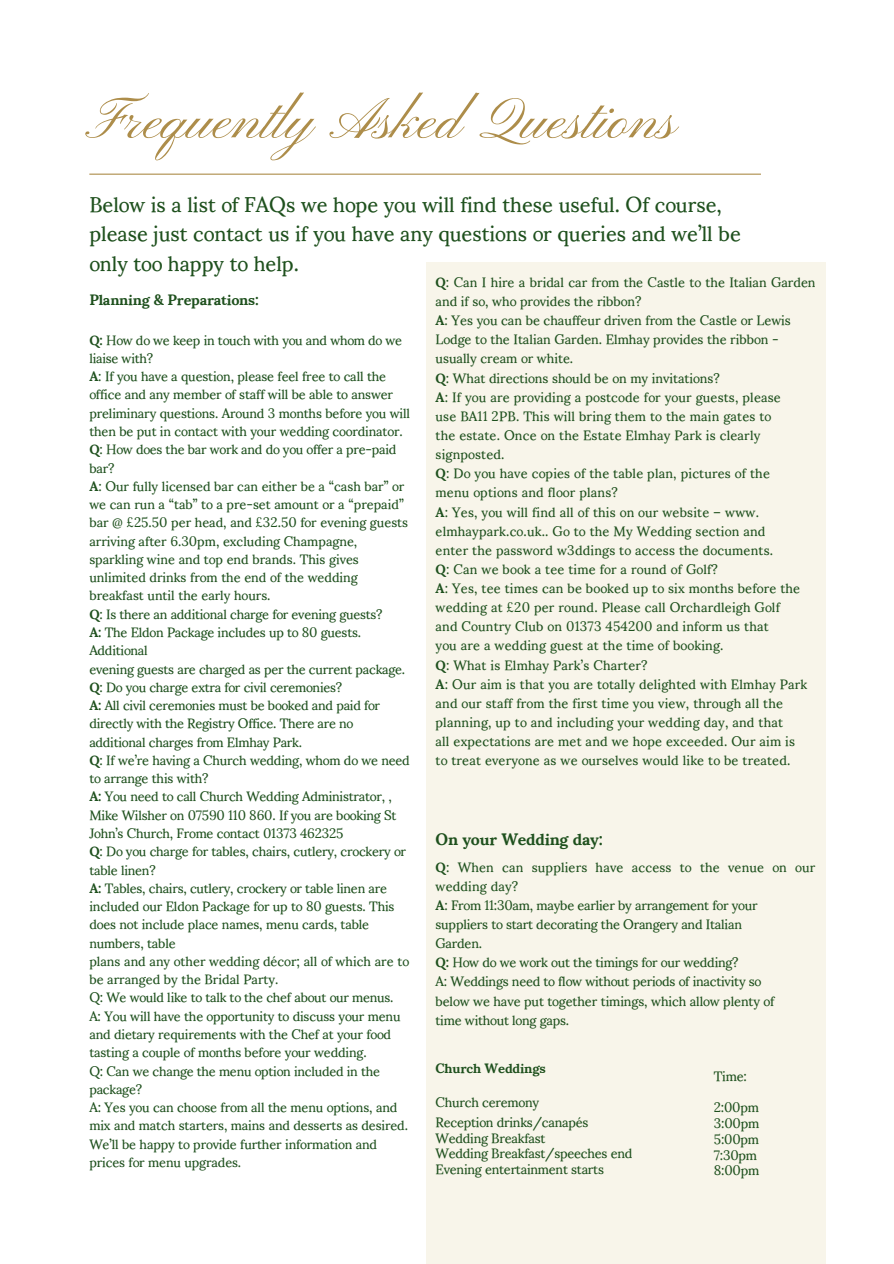
<style>
.page{position:relative;width:894px;height:1264px;background:#fff}
.page>*{position:absolute;margin:0;border:0;box-sizing:border-box;transform-origin:0 0}
.t1{font:58.35px "Pinyon Script";color:#ad8d4a}
.t2{font:21.15px/29.2px "Sumana";color:#1e501d}
.t3{font:700 16.5px "Sumana";letter-spacing:-.015em;color:#1e501d}
.t4{font:700 15px "Sumana";letter-spacing:-.015em;color:#1e501d}
.t5{font:13.5px/18.3px "Sumana";letter-spacing:-.005em;color:#1e501d}
.t6{font:13.5px "Sumana";letter-spacing:.015em;color:#1e501d}
.t7{font:700 13.5px "Sumana";letter-spacing:-.015em;color:#1e501d}
.s1{font-weight:700}
</style>
<div class="page">
<hr style="left:89px;top:174px;width:671px;height:1px;background:#ad8d4a">
<div style="left:425px;top:262px;width:400px;height:1001px;background:#f8f5ea"></div>
<p class="t1" style="left:89px;top:88px;width:590px">Frequently Asked Questions</p>
<p class="t2" style="left:89px;top:190px;width:652px">Below is a list of FAQs we hope you will find these useful. Of course, please just contact us if you have any questions or queries and we’ll be only too happy to help.</p>
<p class="t5" style="left:435px;top:273px;width:381px;line-height:19.2px"><span class="s1">Q</span>: Can I hire a bridal car from the Castle to the Italian Garden and if so, who provides the ribbon?</p>
<p class="t5" style="left:435px;top:311px;width:357px"><span class="s1">A</span>: Yes you can be chauffeur driven from the Castle or Lewis</p>
<p class="t5" style="left:435px;top:330px;width:344px">Lodge to the Italian Garden. Elmhay provides the ribbon -</p>
<p class="t5" style="left:435px;top:349px;width:139px">usually cream or white.</p>
<p class="t5" style="left:435px;top:369px;width:286px"><span class="s1">Q</span>: What directions should be on my invitations?</p>
<p class="t6" style="left:435px;top:389px;width:347px"><span class="s1">A</span>: If you are providing a postcode for your guests, please</p>
<h3 class="t6" style="left:435px;top:408px;width:337px">use BA11 2PB. This will bring them to the main gates to</h3>
<p class="t6" style="left:435px;top:427px;width:326px">the estate. Once on the Estate Elmhay Park is clearly</p>
<p class="t6" style="left:435px;top:446px;width:70px">signposted.</p>
<p class="t6" style="left:435px;top:465px;width:336px"><span class="s1">Q</span>: Do you have copies of the table plan, pictures of the</p>
<p class="t6" style="left:435px;top:485px;width:184px">menu options and floor plans?</p>
<p class="t6" style="left:435px;top:504px;width:325px"><span class="s1">A</span>: Yes, you will find all of this on our website – www.</p>
<p class="t6" style="left:435px;top:523px;width:331px">elmhaypark.co.uk.. Go to the My Wedding section and</p>
<p class="t6" style="left:435px;top:542px;width:339px">enter the password w3ddings to access the documents.</p>
<p class="t6" style="left:435px;top:561px;width:284px"><span class="s1">Q</span>: Can we book a tee time for a round of Golf?</p>
<p class="t6" style="left:435px;top:580px;width:366px"><span class="s1">A</span>: Yes, tee times can be booked up to six months before the</p>
<p class="t6" style="left:435px;top:599px;width:346px">wedding at £20 per round. Please call Orchardleigh Golf</p>
<p class="t6" style="left:435px;top:618px;width:334px">and Country Club on 01373 454200 and inform us that</p>
<p class="t6" style="left:435px;top:638px;width:289px">you are a wedding guest at the time of booking.</p>
<p class="t6" style="left:435px;top:657px;width:213px"><span class="s1">Q</span>: What is Elmhay Park’s Charter?</p>
<p class="t6" style="left:435px;top:676px;width:373px"><span class="s1">A</span>: Our aim is that you are totally delighted with Elmhay Park</p>
<p class="t6" style="left:435px;top:695px;width:349px">and our staff from the first time you view, through all the</p>
<p class="t6" style="left:435px;top:714px;width:349px">planning, up to and including your wedding day, and that</p>
<p class="t6" style="left:435px;top:733px;width:361px">all expectations are met and we hope exceeded. Our aim is</p>
<p class="t6" style="left:435px;top:752px;width:356px">to treat everyone as we ourselves would like to be treated.</p>
<h1 class="t4" style="left:89px;top:291px;width:171px">Planning &amp; Preparations:</h1>
<h2 class="t5" style="left:89px;top:331px;width:314px"><span class="s1">Q:</span> How do we keep in touch with you and whom do we liaise with?</h2>
<p class="t5" style="left:89px;top:367px;width:322px"><span class="s1">A</span>: If you have a question, please feel free to call the office and any member of staff will be able to answer preliminary questions. Around 3 months before you will then be put in contact with your wedding coordinator.</p>
<p class="t5" style="left:89px;top:440px;width:308px"><span class="s1">Q</span>: How does the bar work and do you offer a pre-paid bar?</p>
<p class="t5" style="left:89px;top:477px;width:320px"><span class="s1">A</span>: Our fully licensed bar can either be a “cash bar” or we can run a “tab” to a pre-set amount or a “prepaid” bar @ £25.50 per head, and £32.50 for evening guests arriving after 6.30pm, excluding Champagne, sparkling wine and top end brands. This gives unlimited drinks from the end of the wedding breakfast until the early hours.</p>
<p class="t5" style="left:89px;top:605px;width:295px"><span class="s1">Q</span>: Is there an additional charge for evening guests?</p>
<p class="t5" style="left:89px;top:623px;width:273px"><span class="s1">A:</span> The Eldon Package includes up to 80 guests.<br>Additional</p>
<p class="t5" style="left:89px;top:659px;width:317px">evening guests are charged as per the current package.</p>
<p class="t5" style="left:89px;top:678px;width:254px"><span class="s1">Q</span>: Do you charge extra for civil ceremonies?</p>
<p class="t5" style="left:89px;top:696px;width:292px"><span class="s1">A:</span> All civil ceremonies must be booked and paid for directly with the Registry Office. There are no additional charges from Elmhay Park.</p>
<p class="t5" style="left:89px;top:751px;width:322px"><span class="s1">Q</span>: If we’re having a Church wedding, whom do we need to arrange this with?</p>
<p class="t5" style="left:89px;top:787px;width:308px"><span class="s1">A:</span> You need to call Church Wedding Administrator, ,<br>Mike Wilsher on 07590 110 860. If you are booking St<br>John’s Church, Frome contact 01373 462325</p>
<p class="t5" style="left:89px;top:842px;width:318px"><span class="s1">Q</span>: Do you charge for tables, chairs, cutlery, crockery or table linen?</p>
<p class="t5" style="left:89px;top:879px;width:299px"><span class="s1">A:</span> Tables, chairs, cutlery, crockery or table linen are</p>
<p class="t5" style="left:89px;top:897px;width:306px">included our Eldon Package for up to 80 guests. This does not include place names, menu cards, table numbers, table</p>
<p class="t5" style="left:89px;top:952px;width:321px">plans and any other wedding décor; all of which are to be arranged by the Bridal Party.</p>
<p class="t5" style="left:89px;top:988px;width:305px">Q: We would like to talk to the chef about our menus.</p>
<p class="t5" style="left:89px;top:1006px;width:312px">A: You will have the opportunity to discuss your menu and dietary requirements with the Chef at your food tasting a couple of months before your wedding.</p>
<p class="t5" style="left:89px;top:1061px;width:292px">Q: Can we change the menu option included in the package?</p>
<p class="t5" style="left:89px;top:1098px;width:320px">A: Yes you can choose from all the menu options, and mix and match starters, mains and desserts as desired.<br>We’ll be happy to provide further information and prices for menu upgrades.</p>
<p class="t3" style="left:435px;top:830px;width:169px">On your Wedding day:</p>
<p class="t5" style="left:435px;top:857px;width:381px;line-height:19.2px"><span class="s1">Q</span>: When can suppliers have access to the venue on our wedding day?</p>
<p class="t5" style="left:435px;top:896px;width:323px"><span class="s1">A</span>: From 11:30am, maybe earlier by arrangement for your</p>
<p class="t5" style="left:435px;top:915px;width:308px">suppliers to start decorating the Orangery and Italian</p>
<p class="t5" style="left:435px;top:934px;width:48px">Garden.</p>
<p class="t5" style="left:435px;top:953px;width:304px"><span class="s1">Q:</span> How do we work out the timings for our wedding?</p>
<p class="t5" style="left:435px;top:972px;width:327px">A: Weddings need to flow without periods of inactivity so</p>
<p class="t5" style="left:435px;top:991px;width:340px">below we have put together timings, which allow plenty of</p>
<p class="t5" style="left:435px;top:1010px;width:135px">time without long gaps.</p>
<p class="t7" style="left:435px;top:1060px;width:112px">Church Weddings</p>
<p class="t5" style="left:435px;top:1092px;width:105px">Church ceremony</p>
<p class="t5" style="left:435px;top:1112px;width:154px">Reception drinks/canapés</p>
<p class="t5" style="left:435px;top:1128px;width:111px">Wedding Breakfast</p>
<p class="t5" style="left:435px;top:1144px;width:198px">Wedding Breakfast/speeches end</p>
<h3 class="t5" style="left:435px;top:1160px;width:170px">Evening entertainment starts</h3>
<p class="t5" style="left:713px;top:1066px;width:34px">Time:</p>
<p class="t5" style="left:713px;top:1099px;width:47px;line-height:15.8px">2:00pm<br>3:00pm<br>5:00pm<br>7:30pm<br>8:00pm</p>
</div>
